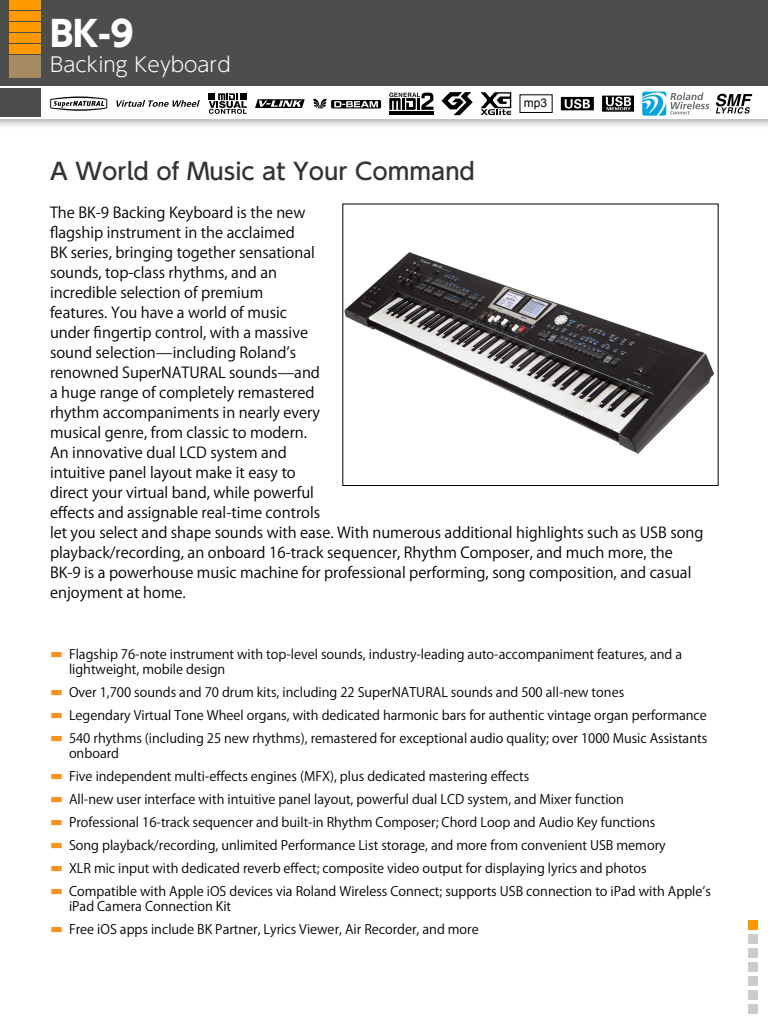
<style>
.page{position:relative;width:768px;height:1024px;background:#fff}
.page>*{position:absolute;margin:0;border:0;box-sizing:border-box;transform-origin:0 0}
.t1{font:700 35px "UD Shin Go Pro";color:#fff}
.t2{font:500 23px "UD Shin Go Pro";color:#333}
.t3{font:300 20px "UD Shin Go Pro";color:#fff}
.t4{font:15px/20px "Koz Go Pro";color:#000}
.t5{font:13px/23px "Koz Go Pro";color:#000}
.t6{font:12px "Arial";color:#000}
.t7{font:6.5px "Koz Go Pro";color:#f7931e;scale:2 1}
</style>
<div class="page">
<div style="left:0;top:0;width:768px;height:86px;background:#4d4d4d"></div>
<div style="left:9px;top:0;width:32px;height:10px;background:#f90"></div>
<div style="left:9px;top:11px;width:32px;height:10px;background:#f90"></div>
<div style="left:9px;top:22px;width:32px;height:10px;background:#f90"></div>
<div style="left:9px;top:33px;width:32px;height:10px;background:#f90"></div>
<div style="left:9px;top:44px;width:32px;height:10px;background:#f90"></div>
<div style="left:9px;top:55px;width:32px;height:23px;background:#a58c66"></div>
<img style="left:344px;top:252px;width:371px;height:202px">
<div style="left:748px;top:920px;width:10px;height:10px;background:#f90"></div>
<div style="left:748px;top:976px;width:10px;height:10px;background:#ccc"></div>
<div style="left:748px;top:962px;width:10px;height:10px;background:#ccc"></div>
<div style="left:748px;top:948px;width:10px;height:10px;background:#ccc"></div>
<div style="left:748px;top:990px;width:10px;height:10px;background:#ccc"></div>
<div style="left:748px;top:934px;width:10px;height:10px;background:#ccc"></div>
<div style="left:748px;top:1004px;width:10px;height:10px;background:#ccc"></div>
<div style="left:0;top:88px;width:41px;height:29px;background:#4d4d4d"></div>
<svg style="left:0;top:120px;width:768px;height:6px"></svg>
<svg style="left:313px;top:99px;width:68px;height:9px"></svg>
<svg style="left:255px;top:99px;width:50px;height:9px"></svg>
<svg style="left:209px;top:93px;width:38px;height:21px"></svg>
<hr style="left:389px;top:111px;width:44px;height:4px;background:#000">
<svg style="left:389px;top:93px;width:44px;height:17px"></svg>
<svg style="left:442px;top:92px;width:31px;height:23px"></svg>
<svg style="left:561px;top:97px;width:33px;height:13px"></svg>
<svg style="left:481px;top:92px;width:30px;height:23px"></svg>
<div style="left:519px;top:94px;width:34px;height:19px;border:1px solid #000"></div>
<svg style="left:602px;top:96px;width:32px;height:16px"></svg>
<svg style="left:642px;top:91px;width:68px;height:25px"></svg>
<svg style="left:716px;top:94px;width:36px;height:20px"></svg>
<svg style="left:116px;top:100px;width:84px;height:7px"></svg>
<svg style="left:50px;top:97px;width:57px;height:14px"></svg>
<h1 class="t1" style="left:50px;top:5px;width:85px">BK-9</h1>
<h3 class="t3" style="left:50px;top:48px;width:182px">Backing Keyboard</h3>
<p class="t6" style="left:524px;top:95px;width:25px">mp3</p>
<h2 class="t2" style="left:50px;top:153px;width:426px">A World of Music at Your Command</h2>
<p class="t4" style="left:50px;top:203px;width:655px">The BK-9 Backing Keyboard is the new<br>flagship instrument in the acclaimed<br>BK series, bringing together sensational<br>sounds, top-class rhythms, and an<br>incredible selection of premium<br>features. You have a world of music<br>under fingertip control, with a massive<br>sound selection—including Roland’s<br>renowned SuperNATURAL sounds—and<br>a huge range of completely remastered<br>rhythm accompaniments in nearly every<br>musical genre, from classic to modern.<br>An innovative dual LCD system and<br>intuitive panel layout make it easy to<br>direct your virtual band, while powerful<br>effects and assignable real-time controls<br>let you select and shape sounds with ease. With numerous additional highlights such as USB song playback/recording, an onboard 16-track sequencer, Rhythm Composer, and much more, the BK-9 is a powerhouse music machine for professional performing, song composition, and casual enjoyment at home.</p>
<p class="t5" style="left:69px;top:648px;width:615px;line-height:15px">Flagship 76-note instrument with top-level sounds, industry-leading auto-accompaniment features, and a lightweight, mobile design</p>
<p class="t5" style="left:69px;top:682px;width:640px">Over 1,700 sounds and 70 drum kits, including 22 SuperNATURAL sounds and 500 all-new tones<br>Legendary Virtual Tone Wheel organs, with dedicated harmonic bars for authentic vintage organ performance<br>540 rhythms (including 25 new rhythms), remastered for exceptional audio quality; over 1000 Music Assistants</p>
<p class="t5" style="left:69px;top:743px;width:643px">onboard<br>Five independent multi-effects engines (MFX), plus dedicated mastering effects<br>All-new user interface with intuitive panel layout, powerful dual LCD system, and Mixer function<br>Professional 16-track sequencer and built-in Rhythm Composer; Chord Loop and Audio Key functions<br>Song playback/recording, unlimited Performance List storage, and more from convenient USB memory<br>XLR mic input with dedicated reverb effect; composite video output for displaying lyrics and photos Compatible with Apple iOS devices via Roland Wireless Connect; supports USB connection to iPad with Apple’s</p>
<p class="t5" style="left:69px;top:895px;width:411px">iPad Camera Connection Kit<br>Free iOS apps include BK Partner, Lyrics Viewer, Air Recorder, and more</p>
<p class="t7" style="left:50px;top:650px;width:8px">■</p>
<p class="t7" style="left:50px;top:688px;width:8px">■</p>
<p class="t7" style="left:50px;top:711px;width:8px">■</p>
<p class="t7" style="left:50px;top:734px;width:8px">■</p>
<p class="t7" style="left:50px;top:772px;width:8px">■</p>
<p class="t7" style="left:50px;top:795px;width:8px">■</p>
<p class="t7" style="left:50px;top:818px;width:8px">■</p>
<p class="t7" style="left:50px;top:841px;width:8px">■</p>
<p class="t7" style="left:50px;top:864px;width:8px">■</p>
<p class="t7" style="left:50px;top:887px;width:8px">■</p>
<p class="t7" style="left:50px;top:925px;width:8px">■</p>
</div>
